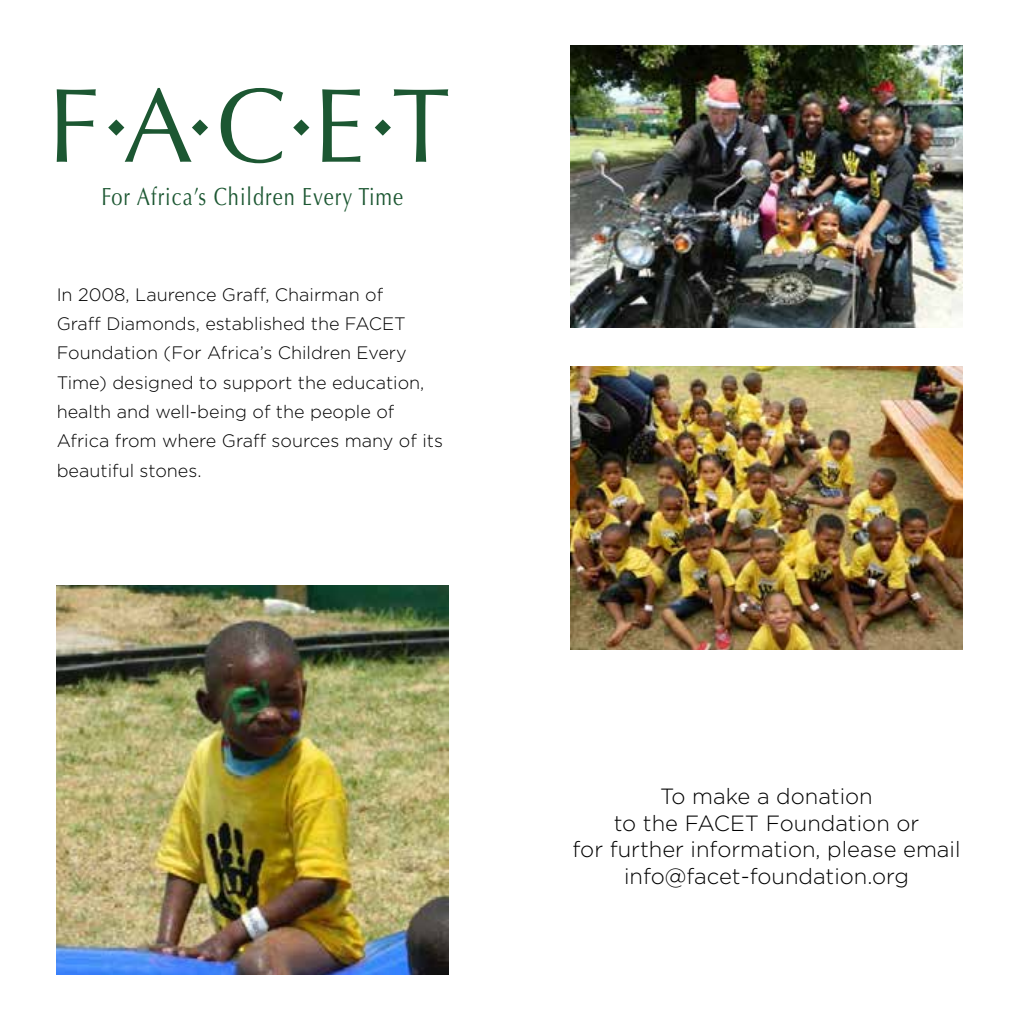
<style>
.page{position:relative;width:1021px;height:1021px;background:#fff}
.page>*{position:absolute;margin:0;border:0;box-sizing:border-box;transform-origin:0 0}
.t1{font:24.8px "Optima";letter-spacing:.05em;color:#1c5732;scale:.8 1}
.t2{font:300 22px/26.4px "Gotham";color:#000;text-align:center}
.t3{font:300 18px/29.4px "Gotham";color:#000}
</style>
<div class="page">
<svg style="left:57px;top:89px;width:39px;height:73px"></svg>
<svg style="left:108px;top:88px;width:100px;height:74px"></svg>
<svg style="left:221px;top:88px;width:62px;height:75px"></svg>
<svg style="left:293px;top:119px;width:16px;height:17px"></svg>
<svg style="left:322px;top:89px;width:38px;height:73px"></svg>
<svg style="left:375px;top:89px;width:73px;height:73px"></svg>
<img style="left:57px;top:585px;width:391px;height:389px">
<img style="left:571px;top:45px;width:391px;height:283px">
<img style="left:571px;top:367px;width:391px;height:282px">
<h1 class="t1" style="left:101px;top:182px;width:378px">For Africa’s Children Every Time</h1>
<p class="t3" style="left:57px;top:279px;width:388px">In 2008, Laurence Graff, Chairman of<br>Graff Diamonds, established the FACET Foundation (For Africa’s Children Every Time) designed to support the education, health and well-being of the people of Africa from where Graff sources many of its beautiful stones.</p>
<p class="t2" style="left:572px;top:782px;width:389px">To make a donation<br>to the FACET Foundation or<br>for further information, please email info@facet-foundation.org</p>
</div>
